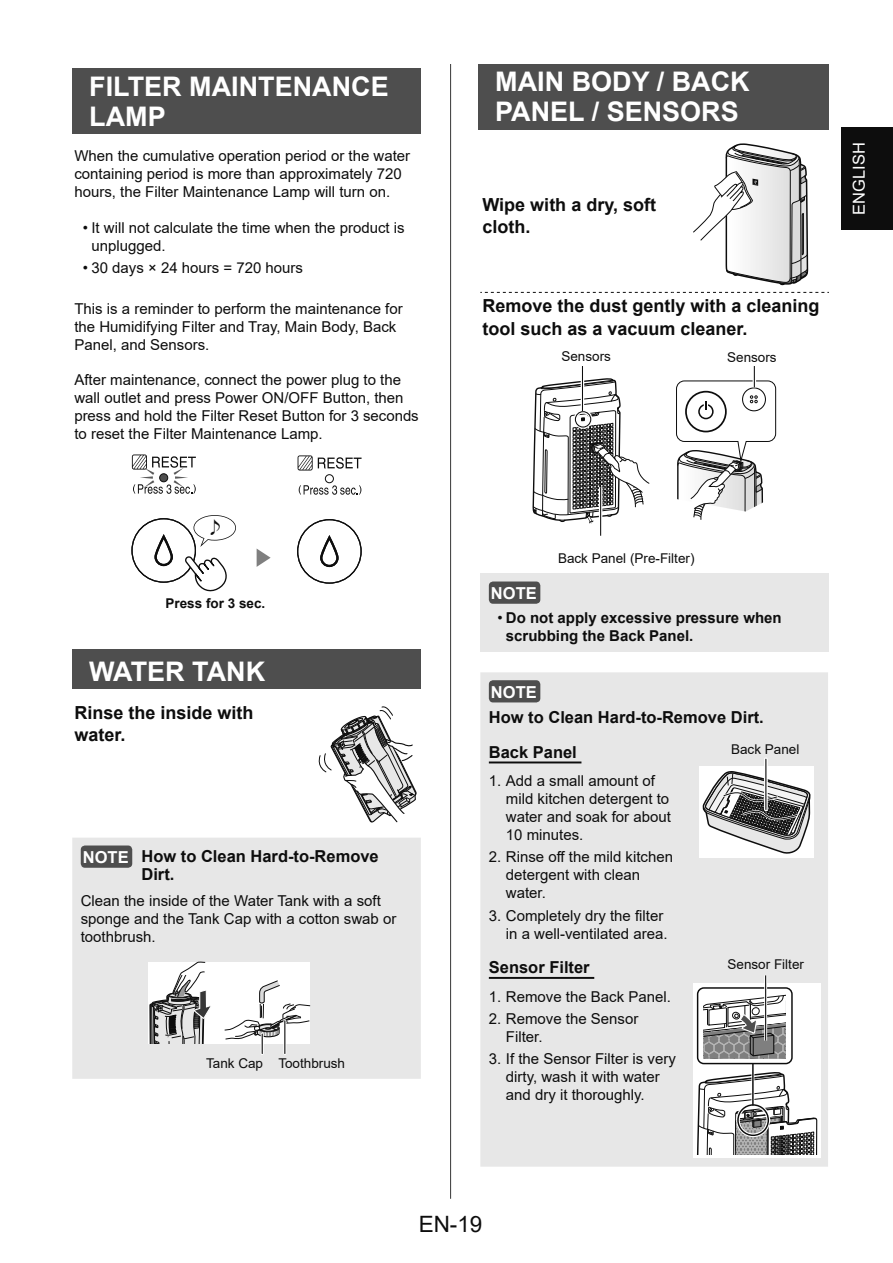
<style>
.page{position:relative;width:893px;height:1263px;background:#fff}
.page>*{position:absolute;margin:0;border:0;box-sizing:border-box;transform-origin:0 0}
.t1{font:700 27px/30px "Arial";color:#fff}
.t2{font:22.5px "Arial";color:#0d0d0d}
.t3{font:700 18px/22.5px "Arial";color:#0d0d0d}
.t4{font:18px "Shin Go Pro Light 90 msp RKSJ H";color:#0d0d0d}
.t5{font:700 16.5px/35px "Arial";color:#0d0d0d}
.t6{font:700 16.5px "Arial";color:#fff}
.t7{font:16.5px "Arial";color:#fff}
.t8{font:15px/18px "Arial";color:#0d0d0d}
.t9{font:700 15px/18px "Arial";color:#0d0d0d}
.t10{font:13.5px "Arial";color:#0d0d0d}
.t11{font:700 13.5px "Arial";color:#0d0d0d}
.s1{color:#fff}
.s2{font-weight:400}
</style>
<div class="page">
<div style="left:842px;top:128px;width:51px;height:102px;background:#0d0d0d"></div>
<hr style="left:450px;top:64px;width:1px;height:1135px;background:#373737">
<div style="left:72px;top:68px;width:349px;height:66px;background:#4e4e4e"></div>
<svg style="left:131px;top:515px;width:105px;height:77px"></svg>
<svg style="left:257px;top:549px;width:14px;height:18px"></svg>
<div style="left:325px;top:474px;width:9px;height:9px;border:1px solid #0d0d0d;border-radius:50%"></div>
<svg style="left:298px;top:455px;width:63px;height:16px"></svg>
<svg style="left:299px;top:485px;width:62px;height:10px"></svg>
<svg style="left:297px;top:519px;width:65px;height:65px"></svg>
<svg style="left:132px;top:455px;width:64px;height:39px"></svg>
<div style="left:480px;top:672px;width:348px;height:495px;background:#e7e7e7"></div>
<div style="left:489px;top:680px;width:51px;height:22px;background:#4e4e4e;border-radius:4px"></div>
<hr style="left:489px;top:762px;width:92px;height:1px;background:#0d0d0d">
<div style="left:699px;top:767px;width:115px;height:91px;background:#fff"></div>
<svg style="left:702px;top:771px;width:109px;height:83px"></svg>
<svg style="left:764px;top:759px;width:4px;height:50px"></svg>
<hr style="left:765px;top:759px;width:1px;height:50px;background:#0d0d0d">
<hr style="left:489px;top:977px;width:105px;height:2px;background:#0d0d0d">
<div style="left:693px;top:983px;width:127px;height:175px;background:#fff"></div>
<svg style="left:696px;top:1072px;width:122px;height:83px"></svg>
<hr style="left:751px;top:1064px;width:3px;height:41px;background:#fff">
<div style="left:736px;top:1103px;width:34px;height:34px;border:4px solid #fff;border-radius:50%"></div>
<div style="left:737px;top:1104px;width:32px;height:32px;border:1px solid #0d0d0d;border-radius:50%"></div>
<hr style="left:752px;top:1064px;width:2px;height:41px;background:#0d0d0d">
<div style="left:697px;top:987px;width:96px;height:77px;border:1px solid #0d0d0d;border-radius:6px"></div>
<svg style="left:703px;top:994px;width:83px;height:65px"></svg>
<hr style="left:764px;top:975px;width:3px;height:66px;background:#fff">
<hr style="left:765px;top:975px;width:1px;height:66px;background:#0d0d0d">
<div style="left:478px;top:64px;width:351px;height:65px;background:#4e4e4e"></div>
<div style="left:480px;top:573px;width:349px;height:79px;background:#e7e7e7"></div>
<svg style="left:480px;top:292px;width:349px;height:1px"></svg>
<svg style="left:693px;top:143px;width:115px;height:142px"></svg>
<svg style="left:532px;top:378px;width:118px;height:146px"></svg>
<div style="left:574px;top:410px;width:18px;height:19px;border:3px solid #fff;border-radius:50%"></div>
<div style="left:575px;top:411px;width:16px;height:17px;border:1px solid #0d0d0d;border-radius:50%"></div>
<hr style="left:581px;top:366px;width:3px;height:45px;background:#fff">
<hr style="left:582px;top:366px;width:1px;height:45px;background:#0d0d0d">
<hr style="left:599px;top:487px;width:3px;height:49px;background:#fff">
<hr style="left:600px;top:487px;width:1px;height:49px;background:#0d0d0d">
<svg style="left:676px;top:366px;width:100px;height:154px"></svg>
<div style="left:489px;top:582px;width:51px;height:22px;background:#4e4e4e;border-radius:4px"></div>
<div style="left:72px;top:649px;width:349px;height:40px;background:#4e4e4e"></div>
<div style="left:72px;top:838px;width:349px;height:241px;background:#e7e7e7"></div>
<svg style="left:318px;top:706px;width:99px;height:117px"></svg>
<div style="left:81px;top:846px;width:51px;height:22px;background:#4e4e4e;border-radius:4px"></div>
<div style="left:148px;top:962px;width:162px;height:81px;background:#fff"></div>
<svg style="left:149px;top:961px;width:63px;height:82px"></svg>
<svg style="left:224px;top:980px;width:86px;height:74px"></svg>
<h1 class="t1" style="left:89px;top:71px;width:301px">FILTER MAINTENANCE<br>LAMP</h1>
<p class="t8" style="left:74px;top:147px;width:337px">When the cumulative operation period or the water containing period is more than approximately 720 hours, the Filter Maintenance Lamp will turn on.</p>
<p class="t8" style="left:91px;top:219px;width:315px;text-indent:-8px">• It will not calculate the time when the product is unplugged.</p>
<p class="t8" style="left:83px;top:259px;width:222px">• 30 days × 24 hours = 720 hours</p>
<p class="t8" style="left:74px;top:299px;width:330px">This is a reminder to perform the maintenance for the Humidifying Filter and Tray, Main Body, Back<br>Panel, and Sensors.</p>
<p class="t8" style="left:74px;top:371px;width:346px">After maintenance, connect the power plug to the wall outlet and press Power ON/OFF Button, then press and hold the Filter Reset Button for 3 seconds to reset the Filter Maintenance Lamp.</p>
<p class="t4" style="left:206px;top:520px;width:19px">♪</p>
<p class="t11" style="left:165px;top:596px;width:101px">Press for 3 sec.</p>
<h1 class="t1" style="left:89px;top:657px;width:177px">WATER TANK</h1>
<p class="t3" style="left:74px;top:701px;width:181px">Rinse the inside with water.</p>
<p class="t5" style="left:141px;top:847px;width:239px;line-height:18px;text-indent:-59px"><span class="s1">NOTE</span> How to Clean Hard-to-Remove<br>Dirt.</p>
<p class="t8" style="left:81px;top:892px;width:317px">Clean the inside of the Water Tank with a soft sponge and the Tank Cap with a cotton swab or toothbrush.</p>
<p class="t10" style="left:206px;top:1056px;width:140px">Tank Cap Toothbrush</p>
<h1 class="t1" style="left:495px;top:67px;width:256px">MAIN BODY / BACK<br>PANEL / SENSORS</h1>
<p class="t3" style="left:482px;top:193px;width:175px">Wipe with a dry, soft cloth.</p>
<p class="t3" style="left:482px;top:295px;width:338px">Remove the dust gently with a cleaning tool such as a vacuum cleaner.</p>
<p class="t10" style="left:561px;top:349px;width:51px">Sensors</p>
<p class="t10" style="left:727px;top:350px;width:51px">Sensors</p>
<p class="t7" style="left:850px;top:215px;width:74px;rotate:-90deg">ENGLISH</p>
<p class="t10" style="left:558px;top:551px;width:138px">Back Panel (Pre-Filter)</p>
<p class="t6" style="left:491px;top:584px;width:47px">NOTE</p>
<p class="t9" style="left:506px;top:609px;width:277px;text-indent:-8px"><span class="s2">•</span> Do not apply excessive pressure when scrubbing the Back Panel.</p>
<p class="t6" style="left:491px;top:683px;width:47px">NOTE</p>
<p class="t5" style="left:489px;top:700px;width:276px">How to Clean Hard-to-Remove Dirt.<br>Back Panel</p>
<p class="t8" style="left:506px;top:772px;width:167px;text-indent:-17px">1. Add a small amount of mild kitchen detergent to water and soak for about<br>10 minutes.</p>
<p class="t8" style="left:506px;top:848px;width:169px;text-indent:-17px">2. Rinse off the mild kitchen detergent with clean water.</p>
<p class="t8" style="left:489px;top:906px;width:180px;text-align:right">3. Completely dry the filter in a well-ventilated area.</p>
<p class="t10" style="left:731px;top:742px;width:70px">Back Panel</p>
<p class="t5" style="left:489px;top:950px;width:102px">Sensor Filter</p>
<p class="t8" style="left:489px;top:987px;width:183px">1. Remove the Back Panel.</p>
<p class="t8" style="left:506px;top:1010px;width:134px;text-indent:-17px">2. Remove the Sensor<br>Filter.</p>
<p class="t8" style="left:506px;top:1050px;width:171px;text-indent:-17px">3. If the Sensor Filter is very dirty, wash it with water and dry it thoroughly.</p>
<p class="t10" style="left:727px;top:957px;width:78px">Sensor Filter</p>
<h2 class="t2" style="left:419px;top:1212px;width:65px">EN-19</h2>
</div>
